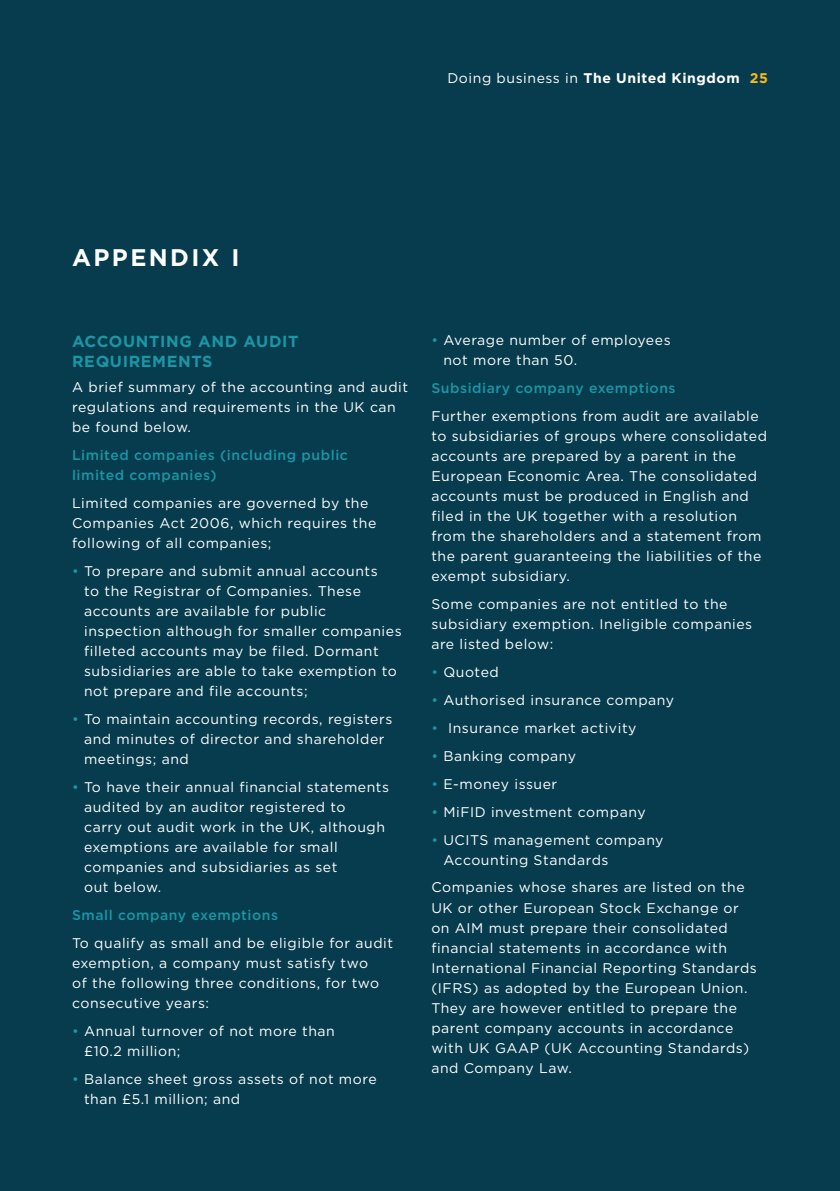
<style>
.page{position:relative;width:840px;height:1191px;background:#fff}
.page>*{position:absolute;margin:0;border:0;box-sizing:border-box;transform-origin:0 0}
.Main_head_-_Dark_Gre{font:700 24px "Gotham";letter-spacing:.1em;color:#fff}
.Sub_heading_Green{font:700 16px/20px "Gotham";letter-spacing:.04em;color:#1a96a5}
.t1{font:14px/20px "Gotham";letter-spacing:.04em;color:#fff}
.Sub_sub_heading{font:500 14px/20px "Gotham";letter-spacing:.04em;color:#1a96a5}
.t2{font:700 14px "Gotham";letter-spacing:.04em;color:#fff}
.s1{font-weight:400}
.s2{color:#fcb814}
.s3{color:#1a96a5}
</style>
<div class="page">
<div style="left:0;top:0;width:839px;height:1191px;background:#073c4e"></div>
<p class="t2" style="left:447px;top:69px;width:322px"><span class="s1">Doing business in</span> The United Kingdom <span class="s2">25</span></p>
<p class="Main_head_-_Dark_Gre" style="left:72px;top:241px;width:169px">APPENDIX I</p>
<p class="Sub_heading_Green" style="left:72px;top:331px;width:228px">ACCOUNTING AND AUDIT<br>REQUIREMENTS</p>
<p class="t1" style="left:72px;top:377px;width:337px">A brief summary of the accounting and audit regulations and requirements in the UK can be found below.</p>
<p class="Sub_sub_heading" style="left:72px;top:445px;width:277px">Limited companies (including public limited companies)</p>
<p class="t1" style="left:72px;top:493px;width:305px">Limited companies are governed by the<br>Companies Act 2006, which requires the following of all companies;</p>
<p class="t1" style="left:84px;top:561px;width:319px;text-indent:-12px"><span class="s3">•</span> To prepare and submit annual accounts<br>to the Registrar of Companies. These accounts are available for public inspection although for smaller companies filleted accounts may be filed. Dormant subsidiaries are able to take exemption to not prepare and file accounts;</p>
<p class="t1" style="left:84px;top:709px;width:309px;text-indent:-12px"><span class="s3">•</span> To maintain accounting records, registers and minutes of director and shareholder meetings; and</p>
<p class="t1" style="left:84px;top:777px;width:306px;text-indent:-12px"><span class="s3">•</span> To have their annual financial statements audited by an auditor registered to<br>carry out audit work in the UK, although exemptions are available for small companies and subsidiaries as set<br>out below.</p>
<p class="Sub_sub_heading" style="left:72px;top:905px;width:207px">Small company exemptions</p>
<p class="t1" style="left:72px;top:932px;width:322px">To qualify as small and be eligible for audit exemption, a company must satisfy two<br>of the following three conditions, for two consecutive years:</p>
<p class="t1" style="left:84px;top:1020px;width:252px;text-indent:-12px"><span class="s3">•</span> Annual turnover of not more than £10.2 million;</p>
<p class="t1" style="left:84px;top:1068px;width:294px;text-indent:-12px"><span class="s3">•</span> Balance sheet gross assets of not more than £5.1 million; and</p>
<p class="t1" style="left:443px;top:330px;width:229px;text-indent:-12px"><span class="s3">•</span> Average number of employees not more than 50.</p>
<p class="Sub_sub_heading" style="left:431px;top:378px;width:246px">Subsidiary company exemptions</p>
<p class="t1" style="left:431px;top:405px;width:337px">Further exemptions from audit are available to subsidiaries of groups where consolidated accounts are prepared by a parent in the European Economic Area. The consolidated accounts must be produced in English and filed in the UK together with a resolution from the shareholders and a statement from the parent guaranteeing the liabilities of the exempt subsidiary.</p>
<p class="t1" style="left:431px;top:593px;width:322px">Some companies are not entitled to the subsidiary exemption. Ineligible companies are listed below:</p>
<p class="t1" style="left:431px;top:661px;width:69px"><span class="s3">•</span> Quoted</p>
<p class="t1" style="left:431px;top:689px;width:244px"><span class="s3">•</span> Authorised insurance company</p>
<p class="t1" style="left:431px;top:717px;width:206px"><span class="s3">•</span> Insurance market activity</p>
<p class="t1" style="left:431px;top:745px;width:146px"><span class="s3">•</span> Banking company</p>
<p class="t1" style="left:431px;top:773px;width:127px"><span class="s3">•</span> E-money issuer</p>
<p class="t1" style="left:431px;top:801px;width:216px"><span class="s3">•</span> MiFID investment company</p>
<p class="t1" style="left:443px;top:829px;width:221px;text-indent:-12px"><span class="s3">•</span> UCITS management company<br>Accounting Standards</p>
<p class="t1" style="left:431px;top:877px;width:327px">Companies whose shares are listed on the UK or other European Stock Exchange or on AIM must prepare their consolidated financial statements in accordance with International Financial Reporting Standards (IFRS) as adopted by the European Union.<br>They are however entitled to prepare the parent company accounts in accordance with UK GAAP (UK Accounting Standards) and Company Law.</p>
</div>
